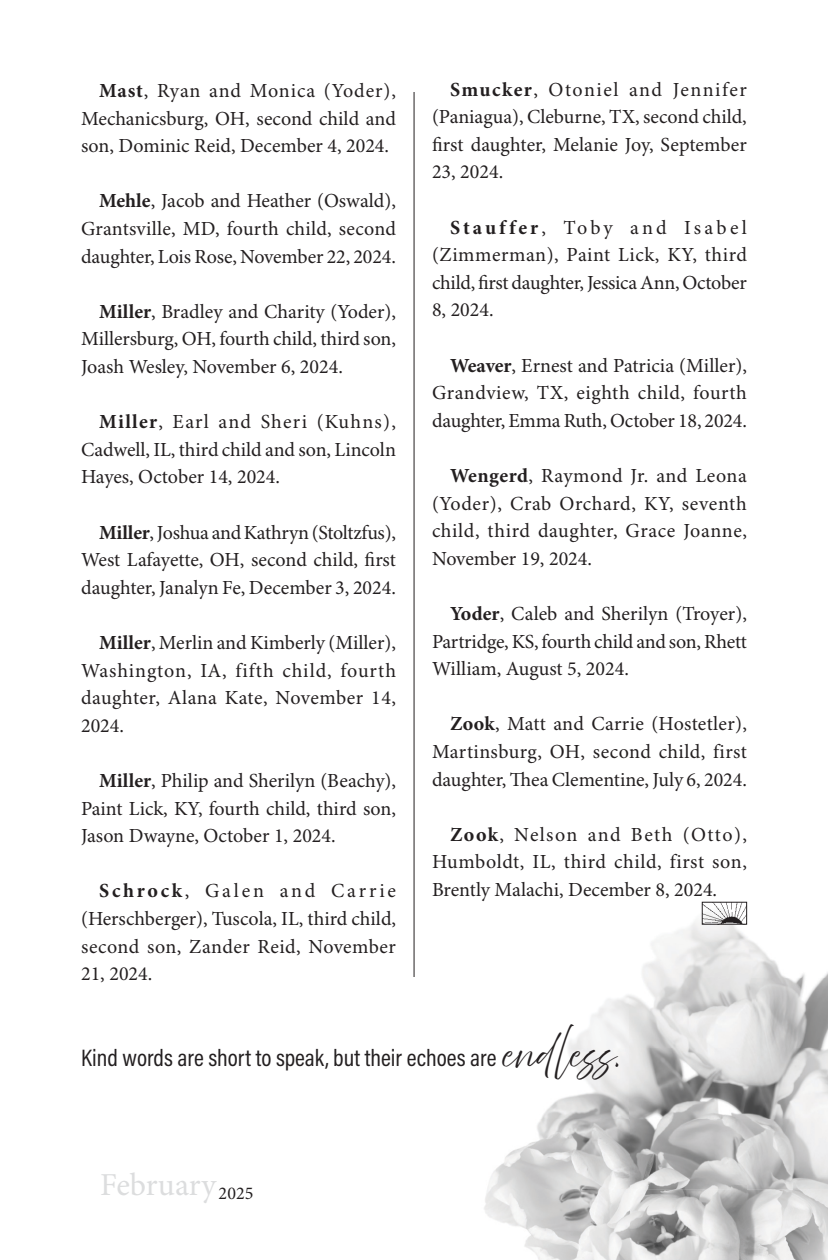
<style>
.page{position:relative;width:828px;height:1260px;background:#fff}
.page>*{position:absolute;margin:0;border:0;box-sizing:border-box;transform-origin:0 0}
.t1{font:32px "Minion Pro";letter-spacing:-.005em;color:#dcddde}
.t2{font:24px "Acumin Pro Cond";color:#231f20}
.t3{font:20px/27.6px "Minion Pro";color:#231f20;text-align:justify}
.s1{font-weight:700}
.s2{font-family:"Abovethe Beyond Script";font-size:32px}
</style>
<div class="page">
<hr style="left:414px;top:92px;width:1px;height:885px;background:#231f20">
<img style="left:484px;top:908px;width:344px;height:352px">
<img style="left:732px;top:1185px;width:14px;height:12px">
<img style="left:704px;top:904px;width:41px;height:18px">
<div style="left:702px;top:902px;width:45px;height:22px;border:1px solid #231f20"></div>
<p class="t3" style="left:81px;top:78px;width:316px;text-indent:18px"><span class="s1">Mast</span>, Ryan and Monica (Yoder), Mechanicsburg, OH, second child and son, Dominic Reid, December 4, 2024.</p>
<p class="t3" style="left:81px;top:188px;width:316px;text-indent:18px"><span class="s1">Mehle</span>, Jacob and Heather (Oswald), Grantsville, MD, fourth child, second daughter, Lois Rose, November 22, 2024.</p>
<p class="t3" style="left:81px;top:299px;width:316px;text-indent:18px"><span class="s1">Miller</span>, Bradley and Charity (Yoder), Millersburg, OH, fourth child, third son, Joash Wesley, November 6, 2024.</p>
<p class="t3" style="left:81px;top:409px;width:316px;text-indent:18px"><span class="s1">Miller</span>, Earl and Sheri (Kuhns), Cadwell, IL, third child and son, Lincoln Hayes, October 14, 2024.</p>
<p class="t3" style="left:81px;top:519px;width:316px;text-indent:18px"><span class="s1">Miller</span>, Joshua and Kathryn (Stoltzfus), West Lafayette, OH, second child, first daughter, Janalyn Fe, December 3, 2024.</p>
<p class="t3" style="left:81px;top:630px;width:316px;text-indent:18px"><span class="s1">Miller</span>, Merlin and Kimberly (Miller), Washington, IA, fifth child, fourth daughter, Alana Kate, November 14, 2024.</p>
<p class="t3" style="left:81px;top:768px;width:316px;text-indent:18px"><span class="s1">Miller</span>, Philip and Sherilyn (Beachy), Paint Lick, KY, fourth child, third son, Jason Dwayne, October 1, 2024.</p>
<p class="t3" style="left:81px;top:878px;width:316px;text-indent:18px"><span class="s1">Schrock</span>, Galen and Carrie (Herschberger), Tuscola, IL, third child, second son, Zander Reid, November 21, 2024.</p>
<p class="t3" style="left:432px;top:76px;width:316px;text-indent:18px"><span class="s1">Smucker</span>, Otoniel and Jennifer (Paniagua), Cleburne, TX, second child, first daughter, Melanie Joy, September 23, 2024.</p>
<p class="t3" style="left:432px;top:214px;width:316px;text-indent:18px"><span class="s1">Stauffer</span>, Toby and Isabel (Zimmerman), Paint Lick, KY, third child, first daughter, Jessica Ann, October 8, 2024.</p>
<p class="t3" style="left:432px;top:352px;width:316px;text-indent:18px"><span class="s1">Weaver</span>, Ernest and Patricia (Miller), Grandview, TX, eighth child, fourth daughter, Emma Ruth, October 18, 2024.</p>
<p class="t3" style="left:432px;top:463px;width:316px;text-indent:18px"><span class="s1">Wengerd</span>, Raymond Jr. and Leona (Yoder), Crab Orchard, KY, seventh child, third daughter, Grace Joanne, November 19, 2024.</p>
<p class="t3" style="left:432px;top:601px;width:316px;text-indent:18px"><span class="s1">Yoder</span>, Caleb and Sherilyn (Troyer), Partridge, KS, fourth child and son, Rhett William, August 5, 2024.</p>
<p class="t3" style="left:432px;top:711px;width:316px;text-indent:18px"><span class="s1">Zook</span>, Matt and Carrie (Hostetler), Martinsburg, OH, second child, first daughter, Thea Clementine, July 6, 2024.</p>
<p class="t3" style="left:432px;top:821px;width:316px;text-indent:18px"><span class="s1">Zook</span>, Nelson and Beth (Otto), Humboldt, IL, third child, first son, Brently Malachi, December 8, 2024.</p>
<p class="t2" style="left:81px;top:1043px;width:541px">Kind words are short to speak, but their echoes are <span class="s2">endless.</span></p>
<h1 class="t1" style="left:100px;top:1166px;width:155px">February <sub>2025</sub></h1>
</div>
